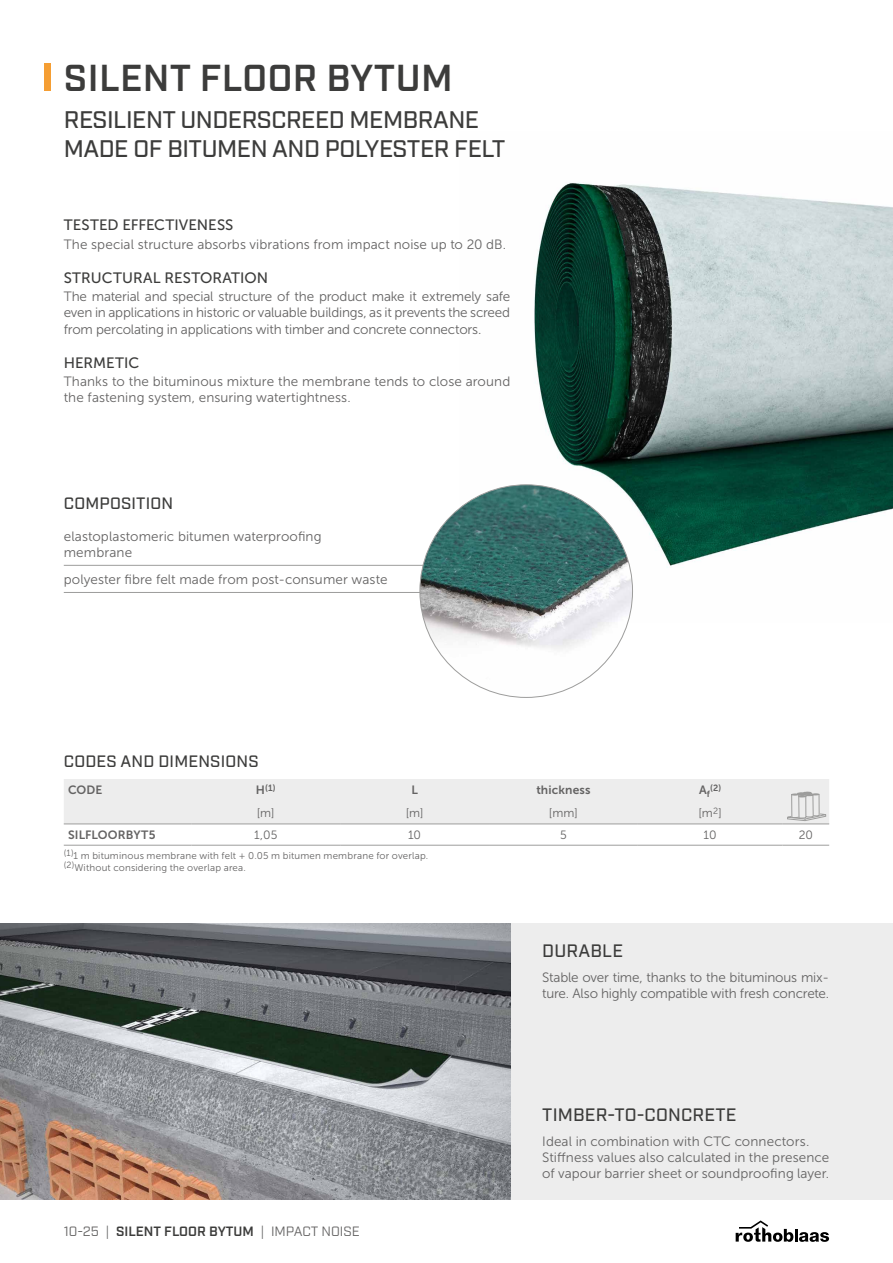
<style>
.page{position:relative;width:893px;height:1263px;background:#fff}
.page>*{position:absolute;margin:0;border:0;box-sizing:border-box;transform-origin:0 0}
.t1{font:600 37.5px "Industry";letter-spacing:.01em;color:#3c3c3b}
.t2{font:500 24px/28.8px "Industry";letter-spacing:-.02em;color:#3c3c3b}
.t3{font:500 18px "Industry";letter-spacing:.01em;color:#3c3c3b}
.t4{font:500 16.5px "Industry";letter-spacing:.01em;color:#3c3c3b}
.t5{font:15px "Museo Sans 500";letter-spacing:.005em;color:#3c3c3b}
.t6{font:13.5px/16.2px "Museo Sans 300";letter-spacing:.005em;color:#646363}
.t7{font:13.5px/16.2px "Museo Sans 300";letter-spacing:-.015em;color:#646363}
.t8{font:13.5px "Industry";color:#646363}
.t9{font:12px "Museo Sans 700";letter-spacing:.01em;color:#646363}
.t10{font:12px "Museo Sans 300";letter-spacing:-.005em;color:#646363}
.t11{font:9.75px/11.7px "Museo Sans 300";letter-spacing:.02em;color:#646363}
.t12{font:9px "Museo Sans 700";color:#646363}
.s1{font-size:12px}
.s2{font-weight:600;color:#3c3c3b}
</style>
<div class="page">
<div style="left:0;top:923px;width:893px;height:276px;background:#ededed"></div>
<img style="left:0;top:923px;width:510px;height:276px">
<img style="left:459px;top:182px;width:434px;height:441px">
<hr style="left:782px;top:824px;width:47px;height:1px;background:#9d9d9c">
<hr style="left:64px;top:824px;width:127px;height:1px;background:#9d9d9c">
<hr style="left:191px;top:824px;width:149px;height:1px;background:#9d9d9c">
<hr style="left:340px;top:824px;width:149px;height:1px;background:#9d9d9c">
<hr style="left:489px;top:824px;width:149px;height:1px;background:#9d9d9c">
<hr style="left:638px;top:824px;width:144px;height:1px;background:#9d9d9c">
<hr style="left:64px;top:845px;width:127px;height:1px;background:#9d9d9c">
<hr style="left:191px;top:845px;width:149px;height:1px;background:#9d9d9c">
<hr style="left:340px;top:845px;width:149px;height:1px;background:#9d9d9c">
<hr style="left:489px;top:845px;width:149px;height:1px;background:#9d9d9c">
<hr style="left:638px;top:845px;width:144px;height:1px;background:#9d9d9c">
<hr style="left:782px;top:845px;width:47px;height:1px;background:#9d9d9c">
<div style="left:64px;top:779px;width:765px;height:45px;background:#ededed"></div>
<hr style="left:64px;top:592px;width:395px;height:1px;background:#9d9d9c">
<hr style="left:64px;top:565px;width:395px;height:1px;background:#9d9d9c">
<svg style="left:736px;top:1220px;width:93px;height:22px"></svg>
<div style="left:45px;top:64px;width:6px;height:27px;background:#f59e33"></div>
<img style="left:420px;top:485px;width:212px;height:212px;border-radius:106px">
<h1 class="t1" style="left:64px;top:56px;width:390px">SILENT FLOOR BYTUM</h1>
<h2 class="t2" style="left:64px;top:106px;width:443px">RESILIENT UNDERSCREED MEMBRANE<br>MADE OF BITUMEN AND POLYESTER FELT</h2>
<p class="t5" style="left:64px;top:217px;width:171px">TESTED EFFECTIVENESS</p>
<p class="t6" style="left:64px;top:236px;width:444px">The special structure absorbs vibrations from impact noise up to 20 dB.</p>
<p class="t5" style="left:64px;top:269px;width:206px">STRUCTURAL RESTORATION</p>
<p class="t6" style="left:64px;top:289px;width:448px;text-align:justify">The material and special structure of the product make it extremely safe even in applications in historic or valuable buildings, as it prevents the screed from percolating in applications with timber and concrete connectors.</p>
<p class="t5" style="left:64px;top:354px;width:77px">HERMETIC</p>
<p class="t6" style="left:64px;top:373px;width:448px">Thanks to the bituminous mixture the membrane tends to close around the fastening system, ensuring watertightness.</p>
<p class="t4" style="left:64px;top:494px;width:111px">COMPOSITION</p>
<p class="t6" style="left:64px;top:528px;width:259px">elastoplastomeric bitumen waterproofing membrane</p>
<p class="t6" style="left:64px;top:571px;width:325px">polyester fibre felt made from post-consumer waste</p>
<p class="t4" style="left:64px;top:752px;width:196px">CODES AND DIMENSIONS</p>
<p class="t9" style="left:68px;top:783px;width:36px">CODE</p>
<p class="t12" style="left:256px;top:783px;width:21px"><span class="s1">H</span>(1)</p>
<p class="t9" style="left:411px;top:783px;width:8px">L</p>
<p class="t9" style="left:536px;top:783px;width:56px">thickness</p>
<p class="t9" style="left:699px;top:783px;width:13px">A<sub>f</sub></p>
<p class="t12" style="left:710px;top:783px;width:13px">(2)</p>
<p class="t10" style="left:257px;top:806px;width:19px">[m]</p>
<p class="t10" style="left:406px;top:806px;width:19px">[m]</p>
<p class="t10" style="left:549px;top:806px;width:30px">[mm]</p>
<p class="t10" style="left:698px;top:806px;width:25px">[m<sup>2</sup>]</p>
<p class="t9" style="left:68px;top:828px;width:89px">SILFLOORBYT5</p>
<p class="t10" style="left:254px;top:828px;width:25px">1,05</p>
<p class="t10" style="left:408px;top:828px;width:15px">10</p>
<p class="t10" style="left:560px;top:828px;width:8px">5</p>
<p class="t10" style="left:704px;top:828px;width:15px">10</p>
<p class="t10" style="left:799px;top:828px;width:16px">20</p>
<p class="t11" style="left:64px;top:850px;width:366px"><sup>(1)</sup>1 m bituminous membrane with felt + 0.05 m bitumen membrane for overlap. <sup>(2)</sup>Without considering the overlap area.</p>
<h3 class="t3" style="left:542px;top:940px;width:82px">DURABLE</h3>
<p class="t7" style="left:542px;top:969px;width:289px">Stable over time, thanks to the bituminous mix&shy;ture. Also highly compatible with fresh concrete.</p>
<p class="t8" style="left:64px;top:1223px;width:298px">10-25 | <span class="s2">SILENT FLOOR BYTUM</span> | IMPACT NOISE</p>
<h3 class="t3" style="left:542px;top:1104px;width:196px">TIMBER-TO-CONCRETE</h3>
<p class="t6" style="left:542px;top:1133px;width:289px">Ideal in combination with CTC connectors.<br>Stiffness values also calculated in the presence of vapour barrier sheet or soundproofing layer.</p>
</div>
